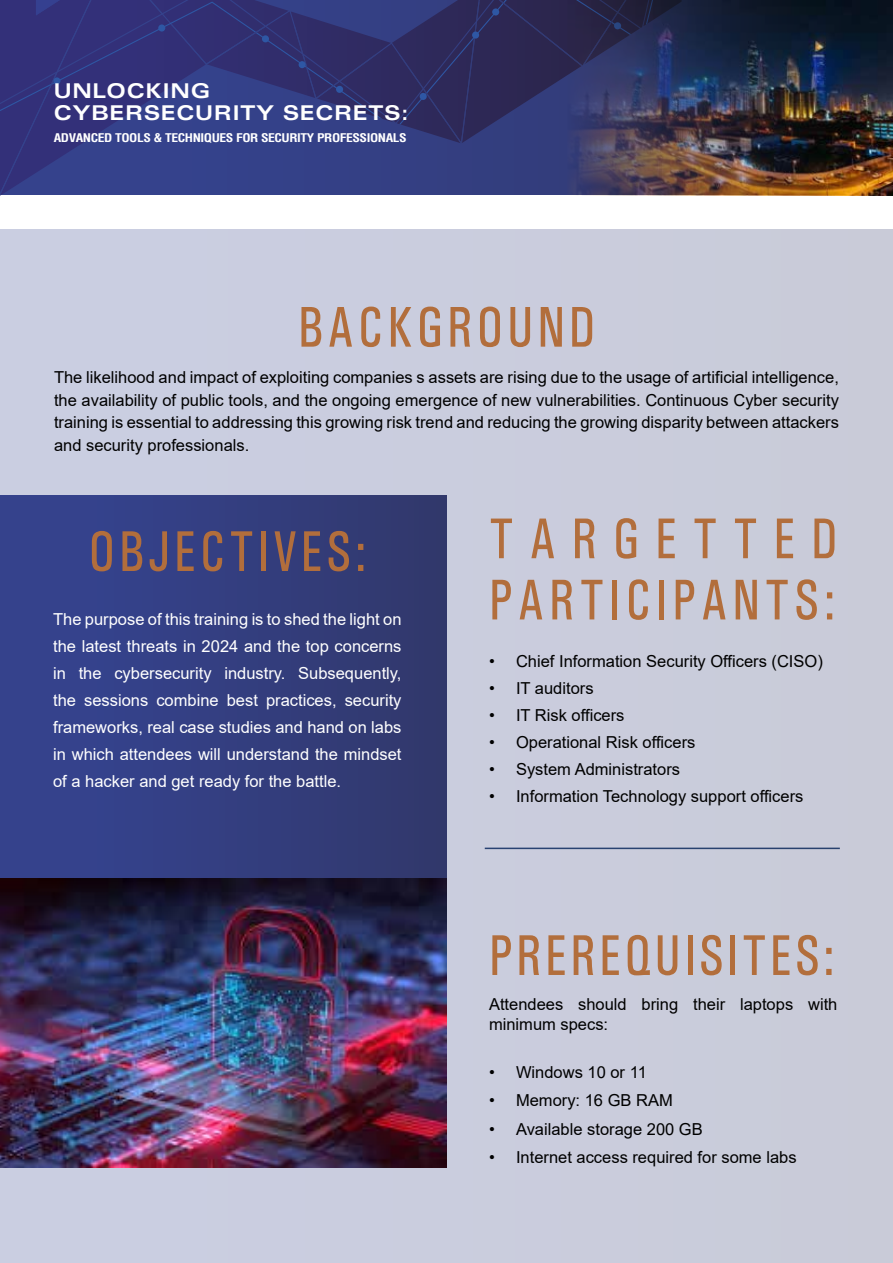
<style>
.page{position:relative;width:893px;height:1263px;background:#fff}
.page>*{position:absolute;margin:0;border:0;box-sizing:border-box;transform-origin:0 0}
.t1{font:500 condensed 58.2px "Univers";letter-spacing:.08em;color:#b26e3c;scale:.88 1}
.t2{font:500 condensed 58.2px "Univers";letter-spacing:.1em;color:#b26e3c;scale:.88 1}
.t3{font:700 expanded 20.4px/21.6px "Univers";letter-spacing:.03em;color:#fff}
.t4{font:16.5px/22.5px "Arial";color:#000;text-align:justify}
.t5{font:16.5px/27px "Arial";color:#fff;text-align:right}
.t6{font:700 condensed 11.7px "Helvetica";letter-spacing:-.03em;color:#fff;scale:1.16 1}
</style>
<div class="page">
<div style="left:423px;top:143px;width:259px;height:53px;background:#333e7e"></div>
<div style="left:0;top:0;width:36px;height:54px;background:#333079"></div>
<svg style="left:423px;top:98px;width:144px;height:45px;background:#30336b"></svg>
<svg style="left:0;top:54px;width:423px;height:142px;background:#353e85"></svg>
<svg style="left:56px;top:0;width:511px;height:98px;background:#302f6a"></svg>
<div style="left:53px;top:77px;width:7px;height:7px;background:#2e57a4;border-radius:50%"></div>
<div style="left:158px;top:24px;width:7px;height:8px;background:#2e57a4;border-radius:50%"></div>
<div style="left:262px;top:35px;width:7px;height:7px;background:#2e57a4;border-radius:50%"></div>
<div style="left:299px;top:61px;width:7px;height:7px;background:#2e57a4;border-radius:50%"></div>
<div style="left:336px;top:86px;width:7px;height:7px;background:#2e57a4;border-radius:50%"></div>
<div style="left:420px;top:93px;width:7px;height:7px;background:#2e57a4;border-radius:50%"></div>
<div style="left:472px;top:32px;width:7px;height:7px;background:#2e57a4;border-radius:50%"></div>
<div style="left:492px;top:8px;width:7px;height:8px;background:#2e57a4;border-radius:50%"></div>
<svg style="left:36px;top:0;width:126px;height:72px;background:#32317a"></svg>
<div style="left:0;top:230px;width:893px;height:1033px;background:#caccdc"></div>
<div style="left:0;top:495px;width:446px;height:671px;background:linear-gradient(to right,#354492,#31386d)"></div>
<hr style="left:485px;top:848px;width:355px;height:1px;background:#2e4b71">
<img style="left:0;top:878px;width:446px;height:290px">
<img style="left:569px;top:0;width:324px;height:195px">
<p class="t3" style="left:54px;top:80px;width:356px">UNLOCKING<br>CYBERSECURITY SECRETS:</p>
<p class="t6" style="left:54px;top:129px;width:306px">ADVANCED TOOLS &amp; TECHNIQUES FOR SECURITY PROFESSIONALS</p>
<h1 class="t1" style="left:298px;top:293px;width:339px">BACKGROUND</h1>
<p class="t4" style="left:54px;top:366px;width:786px">The likelihood and impact of exploiting companies s assets are rising due to the usage of artificial intelligence, the availability of public tools, and the ongoing emergence of new vulnerabilities. Continuous Cyber security training is essential to addressing this growing risk trend and reducing the growing disparity between attackers and security professionals.</p>
<h1 class="t1" style="left:88px;top:517px;width:317px">OBJECTIVES:</h1>
<p class="t5" style="left:53px;top:606px;width:350px">The purpose of this training is to shed the light on the latest threats in 2024 and the top concerns<br>Subsequently,</p>
<p class="t5" style="left:53px;top:659px;width:14px">in</p>
<p class="t5" style="left:79px;top:659px;width:24px">the</p>
<p class="t5" style="left:114px;top:659px;width:99px">cybersecurity</p>
<p class="t5" style="left:224px;top:659px;width:63px">industry.</p>
<p class="t5" style="left:53px;top:686px;width:350px;text-align:left">the<br>frameworks, real case studies and hand on labs in which attendees will understand the mindset of a hacker and get ready for the battle.</p>
<p class="t5" style="left:84px;top:686px;width:66px">sessions</p>
<p class="t5" style="left:156px;top:686px;width:64px">combine</p>
<p class="t5" style="left:227px;top:686px;width:33px">best</p>
<p class="t5" style="left:266px;top:686px;width:72px">practices,</p>
<p class="t5" style="left:345px;top:686px;width:58px">security</p>
<h1 class="t1" style="left:489px;top:505px;width:397px">T A R G E T T E D</h1>
<h1 class="t2" style="left:489px;top:566px;width:395px">PARTICIPANTS:</h1>
<p class="t4" style="left:489px;top:650px;width:7px">•</p>
<p class="t4" style="left:516px;top:650px;width:308px">Chief Information Security Officers (CISO(</p>
<p class="t4" style="left:489px;top:677px;width:7px">•</p>
<p class="t4" style="left:516px;top:677px;width:79px">IT auditors</p>
<p class="t4" style="left:489px;top:704px;width:7px">•</p>
<p class="t4" style="left:516px;top:704px;width:110px">IT Risk officers</p>
<p class="t4" style="left:489px;top:731px;width:7px">•</p>
<p class="t4" style="left:516px;top:731px;width:181px">Operational Risk officers</p>
<p class="t4" style="left:489px;top:758px;width:7px">•</p>
<p class="t4" style="left:516px;top:758px;width:166px">System Administrators</p>
<p class="t4" style="left:489px;top:785px;width:7px">•</p>
<p class="t4" style="left:516px;top:785px;width:289px">Information Technology support officers</p>
<h1 class="t1" style="left:489px;top:921px;width:394px">PREREQUISITES:</h1>
<p class="t4" style="left:808px;top:992px;width:31px">with</p>
<p class="t4" style="left:489px;top:994px;width:121px;line-height:19.8px">Attendees minimum specs:</p>
<p class="t4" style="left:516px;top:1061px;width:132px">Windows 10 or 11</p>
<p class="t4" style="left:578px;top:992px;width:50px">should</p>
<p class="t4" style="left:642px;top:992px;width:38px">bring</p>
<p class="t4" style="left:693px;top:992px;width:34px">their</p>
<p class="t4" style="left:740px;top:992px;width:55px">laptops</p>
<p class="t4" style="left:489px;top:1061px;width:7px">•</p>
<p class="t4" style="left:489px;top:1089px;width:7px">•</p>
<p class="t4" style="left:516px;top:1089px;width:158px">Memory: 16 GB RAM</p>
<p class="t4" style="left:489px;top:1118px;width:7px">•</p>
<p class="t4" style="left:516px;top:1118px;width:188px">Available storage 200 GB</p>
<p class="t4" style="left:489px;top:1146px;width:7px">•</p>
<p class="t4" style="left:516px;top:1146px;width:282px">Internet access required for some labs</p>
</div>
